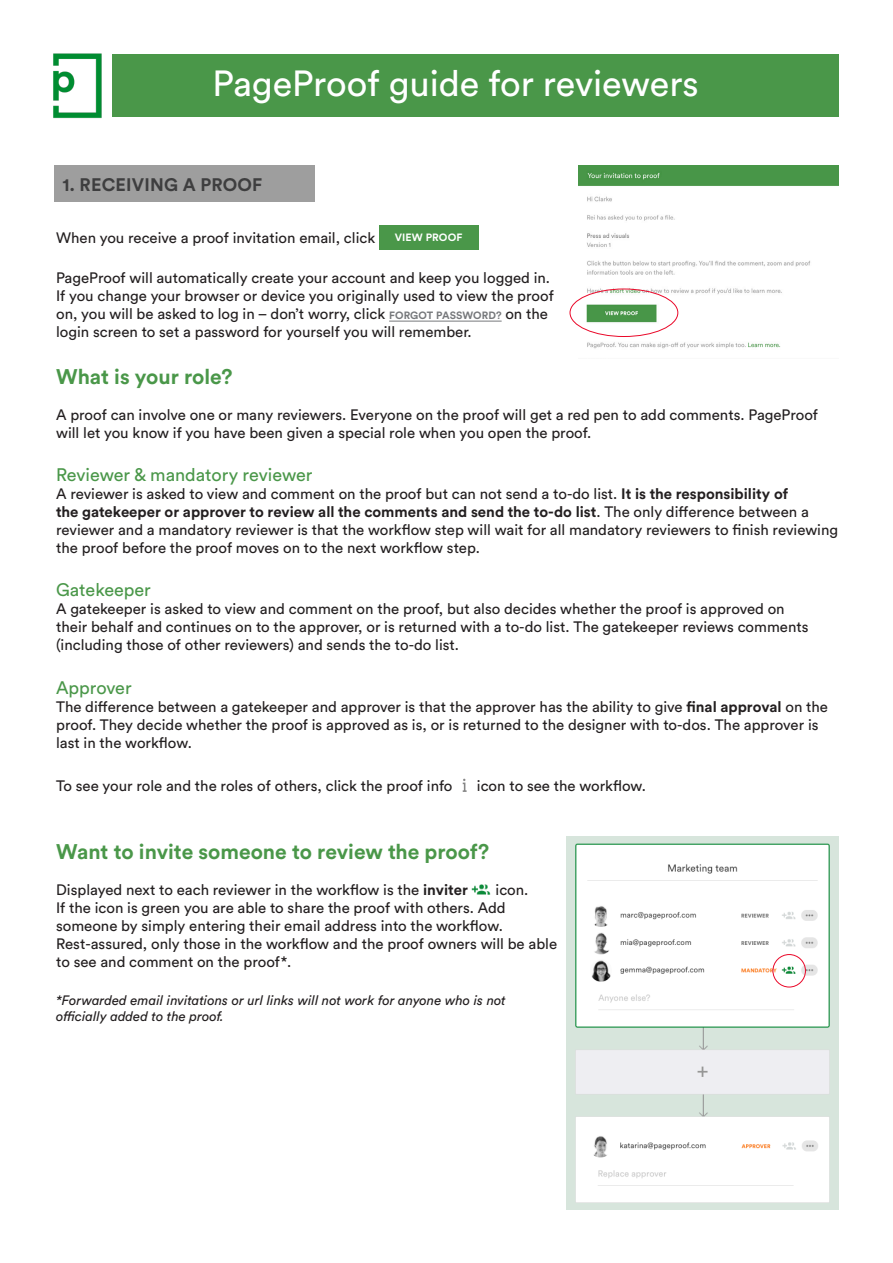
<style>
.page{position:relative;width:893px;height:1263px;background:#fff}
.page>*{position:absolute;margin:0;border:0;box-sizing:border-box;transform-origin:0 0}
.t1{font:36px "Circular Pro";color:#fff}
.Minor_Heading{font:700 21px "Circular Pro";color:#4a9749}
.Sub_heading{font:18px "Circular Pro";color:#4a9749}
.Major_Heading{font:700 18px "Circular Pro";letter-spacing:.01em;color:#3e3e3f}
.BodyCopy{font:15px/18px "Circular Pro";color:#231f20}
.BodyCopy_Italic{font:italic 13.5px/16.2px "Circular Pro";color:#231f20}
.t2{font:700 10.5px "Circular Pro";letter-spacing:.01em;color:#fff}
.s1{font-weight:700;font-size:10.5px;color:#76787b}
.s2{font-weight:700}
</style>
<div class="page">
<img style="left:53px;top:53px;width:49px;height:66px">
<div style="left:113px;top:54px;width:726px;height:63px;background:#4a9749"></div>
<div style="left:54px;top:165px;width:260px;height:36px;background:#9e9e9e"></div>
<hr style="left:389px;top:321px;width:113px;height:1px;background:#76787b">
<div style="left:379px;top:225px;width:99px;height:24px;background:#4a9749"></div>
<img style="left:462px;top:778px;width:5px;height:14px">
<img style="left:472px;top:884px;width:19px;height:11px">
<img style="left:579px;top:165px;width:260px;height:184px">
<img style="left:567px;top:836px;width:272px;height:373px">
<div style="left:773px;top:954px;width:33px;height:33px;border:1px solid #ea0829;border-radius:50%"></div>
<div style="left:570px;top:289px;width:108px;height:48px;border:1px solid #ea0829;border-radius:50%"></div>
<h1 class="t1" style="left:213px;top:59px;width:488px">PageProof guide for reviewers</h1>
<p class="Major_Heading" style="left:63px;top:172px;width:201px">1. RECEIVING A PROOF</p>
<p class="BodyCopy" style="left:56px;top:229px;width:321px">When you receive a proof invitation email, click</p>
<p class="t2" style="left:395px;top:231px;width:69px">VIEW PROOF</p>
<p class="BodyCopy" style="left:56px;top:268px;width:499px">PageProof will automatically create your account and keep you logged in.<br>If you change your browser or device you originally used to view the proof on, you will be asked to log in – don’t worry, click <span class="s1">FORGOT PASSWORD?</span> on the login screen to set a password for yourself you will remember.</p>
<p class="Minor_Heading" style="left:56px;top:362px;width:178px">What is your role?</p>
<p class="BodyCopy" style="left:56px;top:405px;width:763px">A proof can involve one or many reviewers. Everyone on the proof will get a red pen to add comments. PageProof will let you know if you have been given a special role when you open the proof.</p>
<p class="Sub_heading" style="left:56px;top:463px;width:258px">Reviewer &amp; mandatory reviewer</p>
<p class="BodyCopy" style="left:56px;top:484px;width:784px">A reviewer is asked to view and comment on the proof but can not send a to-do list. <span class="s2">It is the responsibility of<br>the gatekeeper or approver to review all the comments and send the to-do list</span>. The only difference between a reviewer and a mandatory reviewer is that the workflow step will wait for all mandatory reviewers to finish reviewing the proof before the proof moves on to the next workflow step.</p>
<p class="Sub_heading" style="left:56px;top:578px;width:96px">Gatekeeper</p>
<p class="BodyCopy" style="left:56px;top:599px;width:754px">A gatekeeper is asked to view and comment on the proof, but also decides whether the proof is approved on their behalf and continues on to the approver, or is returned with a to-do list. The gatekeeper reviews comments (including those of other reviewers) and sends the to-do list.</p>
<p class="Sub_heading" style="left:56px;top:675px;width:77px">Approver</p>
<p class="BodyCopy" style="left:56px;top:697px;width:773px">The difference between a gatekeeper and approver is that the approver has the ability to give <span class="s2">final approval</span> on the proof. They decide whether the proof is approved as is, or is returned to the designer with to-dos. The approver is last in the workflow.</p>
<p class="BodyCopy" style="left:56px;top:776px;width:398px">To see your role and the roles of others, click the proof info</p>
<p class="BodyCopy" style="left:477px;top:776px;width:171px">icon to see the workflow.</p>
<p class="Minor_Heading" style="left:56px;top:837px;width:435px">Want to invite someone to review the proof?</p>
<p class="BodyCopy" style="left:56px;top:880px;width:413px">Displayed next to each reviewer in the workflow is the <span class="s2">inviter</span></p>
<p class="BodyCopy" style="left:56px;top:880px;width:503px;text-indent:439px">icon.<br>If the icon is green you are able to share the proof with others. Add someone by simply entering their email address into the workflow.<br>Rest-assured, only those in the workflow and the proof owners will be able to see and comment on the proof*.</p>
<p class="BodyCopy_Italic" style="left:56px;top:992px;width:451px">*Forwarded email invitations or url links will not work for anyone who is not officially added to the proof.</p>
</div>
